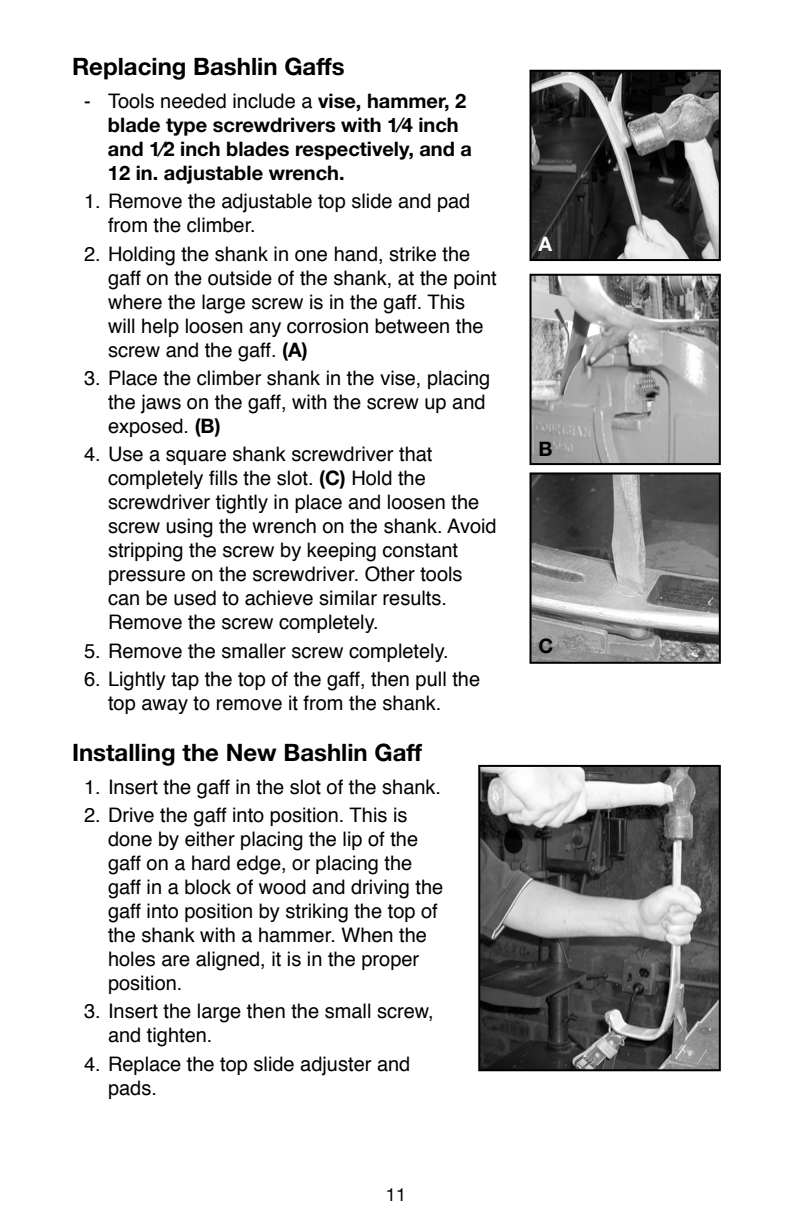
<style>
.page{position:relative;width:792px;height:1224px;background:#fff}
.page>*{position:absolute;margin:0;border:0;box-sizing:border-box;transform-origin:0 0}
.t1{font:700 24px "Helvetica Neue";color:#000}
.t2{font:20px/24px "Helvetica";color:#000}
.t3{font:700 20px/24px "Helvetica Neue";color:#000}
.t4{font:700 20px "Helvetica Neue";color:#fff}
.t5{font:18px "Helvetica Neue";color:#000}
.s1{font-family:"Helvetica";font-weight:400}
.s2{font-family:"Helvetica Neue";font-weight:700}
</style>
<div class="page">
<img style="left:533px;top:73px;width:185px;height:185px">
<div style="left:530px;top:70px;width:191px;height:191px;border:2px solid #000"></div>
<img style="left:533px;top:277px;width:185px;height:185px">
<div style="left:530px;top:274px;width:191px;height:191px;border:2px solid #000"></div>
<img style="left:533px;top:475px;width:185px;height:186px">
<div style="left:530px;top:472px;width:191px;height:192px;border:2px solid #000"></div>
<img style="left:481px;top:768px;width:237px;height:300px">
<div style="left:478px;top:765px;width:243px;height:306px;border:2px solid #000"></div>
<p class="t1" style="left:72px;top:52px;width:274px">Replacing Bashlin Gaffs</p>
<p class="t3" style="left:108px;top:88px;width:366px;text-indent:-24px"><span class="s1">- Tools needed include a</span> vise, hammer, 2 blade type screwdrivers with 1⁄4 inch and 1⁄2 inch blades respectively, and a 12 in. adjustable wrench.</p>
<p class="t2" style="left:108px;top:190px;width:364px;text-indent:-24px">1. Remove the adjustable top slide and pad from the climber.</p>
<p class="t2" style="left:108px;top:242px;width:390px;text-indent:-24px">2. Holding the shank in one hand, strike the gaff on the outside of the shank, at the point where the large screw is in the gaff. This will help loosen any corrosion between the screw and the gaff. <span class="s2">(A)</span></p>
<p class="t2" style="left:108px;top:366px;width:384px;text-indent:-24px">3. Place the climber shank in the vise, placing the jaws on the gaff, with the screw up and exposed. <span class="s2">(B)</span></p>
<p class="t2" style="left:108px;top:443px;width:390px;text-indent:-24px">4. Use a square shank screwdriver that completely fills the slot. <span class="s2">(C)</span> Hold the screwdriver tightly in place and loosen the screw using the wrench on the shank. Avoid stripping the screw by keeping constant pressure on the screwdriver. Other tools can be used to achieve similar results.<br>Remove the screw completely.</p>
<p class="t2" style="left:84px;top:639px;width:366px">5. Remove the smaller screw completely.</p>
<p class="t2" style="left:108px;top:667px;width:374px;text-indent:-24px">6. Lightly tap the top of the gaff, then pull the top away to remove it from the shank.</p>
<p class="t1" style="left:72px;top:737px;width:352px">Installing the New Bashlin Gaff</p>
<p class="t2" style="left:84px;top:775px;width:359px">1. Insert the gaff in the slot of the shank.</p>
<p class="t2" style="left:108px;top:804px;width:337px;text-indent:-24px">2. Drive the gaff into position. This is done by either placing the lip of the gaff on a hard edge, or placing the gaff in a block of wood and driving the gaff into position by striking the top of the shank with a hammer. When the holes are aligned, it is in the proper position.</p>
<p class="t2" style="left:108px;top:1000px;width:327px;text-indent:-24px">3. Insert the large then the small screw, and tighten.</p>
<p class="t2" style="left:108px;top:1052px;width:304px;text-indent:-24px">4. Replace the top slide adjuster and pads.</p>
<p class="t5" style="left:386px;top:1182px;width:22px">11</p>
<p class="t4" style="left:539px;top:231px;width:15px">A</p>
<p class="t3" style="left:539px;top:437px;width:16px">B</p>
<p class="t3" style="left:539px;top:633px;width:16px">C</p>
</div>
